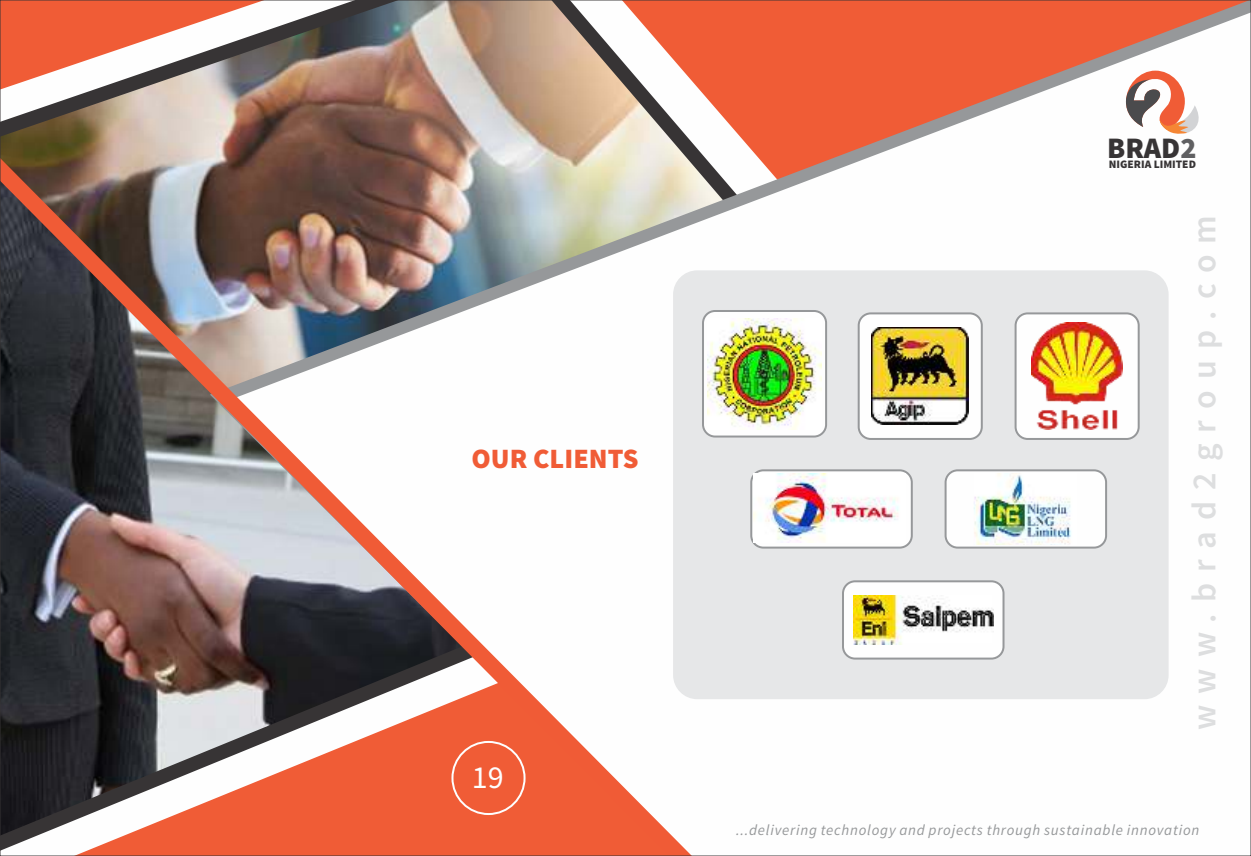
<style>
.page{position:relative;width:1251px;height:856px;background:#fff}
.page>*{position:absolute;margin:0;border:0;box-sizing:border-box;transform-origin:0 0}
.t1{font:600 33.8px "Source Sans Pro";letter-spacing:.33em;color:#dddedf}
.t2{font:32px "Source Sans Pro";color:#fefefe}
.t3{font:900 29.8px "Source Sans Pro";color:#373435}
.t4{font:900 28px "Source Sans Pro";color:#f05c36}
.t5{font:italic 15px "Source Sans Pro";letter-spacing:.05em;color:#96989a}
.t6{font:900 11.4px "Source Sans Pro";color:#373435}
.s1{color:#606062}
</style>
<div class="page">
<img style="left:0;top:0;width:1250px;height:855px">
<svg style="left:1125px;top:71px;width:77px;height:63px"></svg>
<div style="left:673px;top:270px;width:495px;height:429px;background:#e6e7e8;border-radius:24px"></div>
<div style="left:702px;top:310px;width:125px;height:127px;background:#fefefe;border:2px solid #96989a;border-radius:12px"></div>
<img style="left:707px;top:318px;width:114px;height:111px">
<div style="left:857px;top:312px;width:125px;height:128px;background:#fefefe;border:2px solid #96989a;border-radius:12px"></div>
<img style="left:871px;top:328px;width:97px;height:96px">
<div style="left:1014px;top:312px;width:125px;height:128px;background:#fefefe;border:2px solid #96989a;border-radius:12px"></div>
<img style="left:1031px;top:323px;width:91px;height:106px">
<div style="left:750px;top:469px;width:162px;height:79px;background:#fefefe;border:2px solid #96989a;border-radius:12px"></div>
<div style="left:944px;top:469px;width:162px;height:79px;background:#fefefe;border:2px solid #96989a;border-radius:12px"></div>
<div style="left:841px;top:580px;width:163px;height:79px;background:#fefefe;border:2px solid #96989a;border-radius:12px"></div>
<img style="left:853px;top:595px;width:139px;height:49px">
<img style="left:753px;top:473px;width:146px;height:69px">
<img style="left:974px;top:473px;width:97px;height:72px">
<div style="left:451px;top:740px;width:74px;height:74px;border:2px solid #fefefe;border-radius:50%"></div>
<h3 class="t4" style="left:471px;top:447px;width:169px">OUR CLIENTS</h3>
<h2 class="t2" style="left:472px;top:763px;width:33px">19</h2>
<h3 class="t3" style="left:1107px;top:136px;width:91px">BRAD<span class="s1">2</span></h3>
<p class="t6" style="left:1108px;top:159px;width:89px">NIGERIA LIMITED</p>
<h1 class="t1" style="left:1189px;top:729px;width:516px;rotate:-90deg">www.brad2group.com</h1>
<p class="t5" style="left:736px;top:823px;width:465px">...delivering technology and projects through sustainable innovation</p>
</div>
